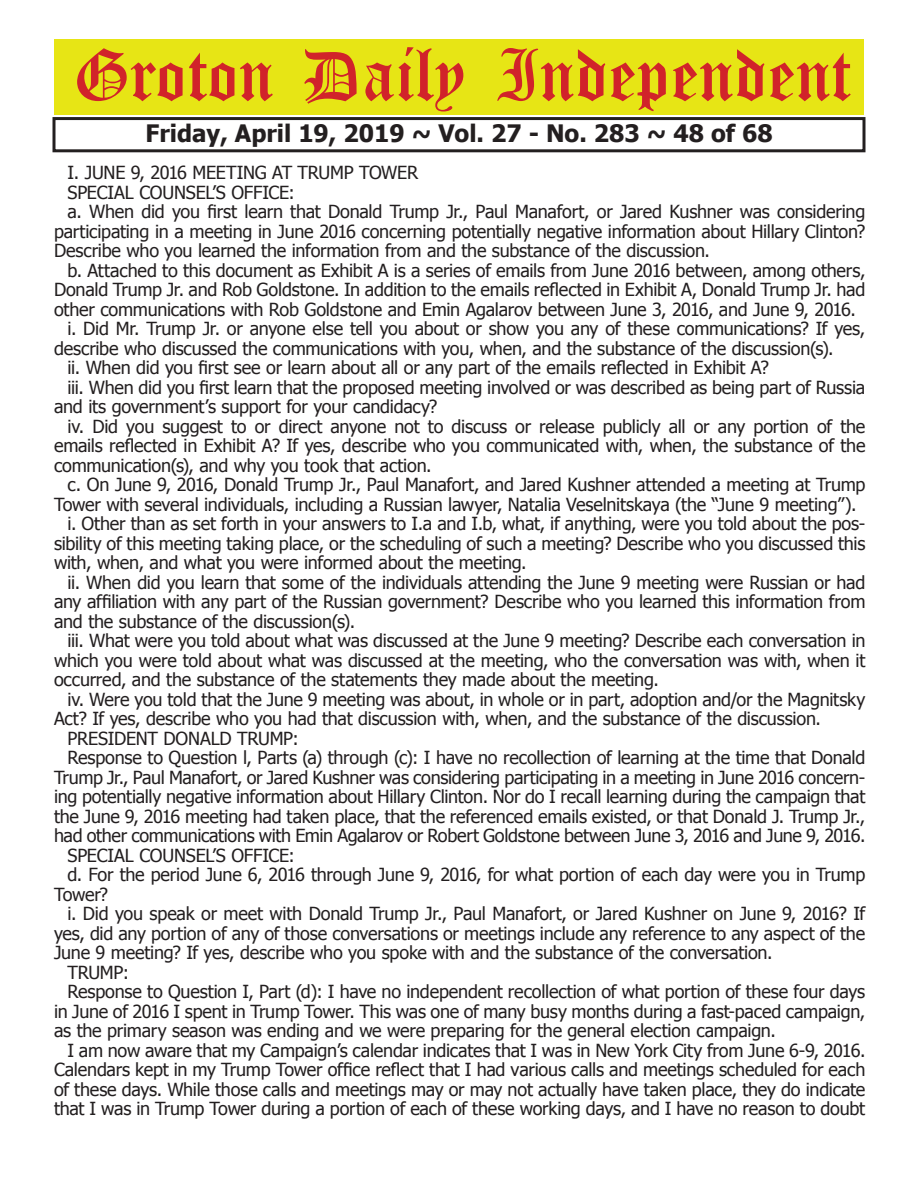
<style>
.page{position:relative;width:918px;height:1188px;background:#fff}
.page>*{position:absolute;margin:0;border:0;box-sizing:border-box;transform-origin:0 0}
.t1{font:54px "Old English Five";color:#d1232a}
.t2{font:700 24px "Tahoma";color:#231f20}
.t3{font:18px "Tahoma";letter-spacing:-.015em;color:#231f20}
</style>
<div class="page">
<div style="left:52px;top:117px;width:814px;height:35px;border:3px solid #231f20"></div>
<div style="left:54px;top:40px;width:810px;height:75px;background:#e7e515"></div>
<h1 class="t1" style="left:73px;top:50px;width:779px">Groton Daily Independent</h1>
<h2 class="t2" style="left:145px;top:116px;width:629px">Friday, April 19, 2019 ~ Vol. 27 - No. 283 ~ 48 of 68</h2>
<p class="t3" style="left:68px;top:161px;width:352px">I. JUNE 9, 2016 MEETING AT TRUMP TOWER</p>
<p class="t3" style="left:68px;top:180px;width:229px">SPECIAL COUNSEL’S OFFICE:</p>
<p class="t3" style="left:68px;top:200px;width:799px">a. When did you first learn that Donald Trump Jr., Paul Manafort, or Jared Kushner was considering</p>
<p class="t3" style="left:54px;top:219px;width:813px">participating in a meeting in June 2016 concerning potentially negative information about Hillary Clinton?</p>
<p class="t3" style="left:54px;top:239px;width:658px">Describe who you learned the information from and the substance of the discussion.</p>
<p class="t3" style="left:68px;top:258px;width:800px">b. Attached to this document as Exhibit A is a series of emails from June 2016 between, among others,</p>
<p class="t3" style="left:54px;top:278px;width:813px">Donald Trump Jr. and Rob Goldstone. In addition to the emails reflected in Exhibit A, Donald Trump Jr. had</p>
<p class="t3" style="left:54px;top:297px;width:804px">other communications with Rob Goldstone and Emin Agalarov between June 3, 2016, and June 9, 2016.</p>
<p class="t3" style="left:68px;top:317px;width:799px">i. Did Mr. Trump Jr. or anyone else tell you about or show you any of these communications? If yes,</p>
<p class="t3" style="left:54px;top:336px;width:781px">describe who discussed the communications with you, when, and the substance of the discussion(s).</p>
<p class="t3" style="left:68px;top:356px;width:703px">ii. When did you first see or learn about all or any part of the emails reflected in Exhibit A?</p>
<p class="t3" style="left:68px;top:375px;width:799px">iii. When did you first learn that the proposed meeting involved or was described as being part of Russia</p>
<p class="t3" style="left:54px;top:395px;width:385px">and its government’s support for your candidacy?</p>
<p class="t3" style="left:68px;top:414px;width:799px">iv. Did you suggest to or direct anyone not to discuss or release publicly all or any portion of the</p>
<p class="t3" style="left:54px;top:434px;width:813px">emails reflected in Exhibit A? If yes, describe who you communicated with, when, the substance of the</p>
<p class="t3" style="left:54px;top:453px;width:379px">communication(s), and why you took that action.</p>
<p class="t3" style="left:68px;top:473px;width:799px">c. On June 9, 2016, Donald Trump Jr., Paul Manafort, and Jared Kushner attended a meeting at Trump</p>
<p class="t3" style="left:54px;top:492px;width:804px">Tower with several individuals, including a Russian lawyer, Natalia Veselnitskaya (the “June 9 meeting”).</p>
<p class="t3" style="left:68px;top:512px;width:799px">i. Other than as set forth in your answers to I.a and I.b, what, if anything, were you told about the pos-</p>
<p class="t3" style="left:54px;top:531px;width:813px">sibility of this meeting taking place, or the scheduling of such a meeting? Describe who you discussed this</p>
<p class="t3" style="left:54px;top:551px;width:474px">with, when, and what you were informed about the meeting.</p>
<p class="t3" style="left:68px;top:570px;width:799px">ii. When did you learn that some of the individuals attending the June 9 meeting were Russian or had</p>
<p class="t3" style="left:54px;top:590px;width:813px">any affiliation with any part of the Russian government? Describe who you learned this information from</p>
<p class="t3" style="left:54px;top:609px;width:303px">and the substance of the discussion(s).</p>
<p class="t3" style="left:68px;top:629px;width:799px">iii. What were you told about what was discussed at the June 9 meeting? Describe each conversation in</p>
<p class="t3" style="left:54px;top:648px;width:813px">which you were told about what was discussed at the meeting, who the conversation was with, when it</p>
<p class="t3" style="left:54px;top:668px;width:606px">occurred, and the substance of the statements they made about the meeting.</p>
<p class="t3" style="left:68px;top:687px;width:799px">iv. Were you told that the June 9 meeting was about, in whole or in part, adoption and/or the Magnitsky</p>
<p class="t3" style="left:54px;top:707px;width:768px">Act? If yes, describe who you had that discussion with, when, and the substance of the discussion.</p>
<p class="t3" style="left:68px;top:726px;width:233px">PRESIDENT DONALD TRUMP:</p>
<p class="t3" style="left:68px;top:746px;width:799px">Response to Question l, Parts (a) through (c): I have no recollection of learning at the time that Donald</p>
<p class="t3" style="left:54px;top:765px;width:813px">Trump Jr., Paul Manafort, or Jared Kushner was considering participating in a meeting in June 2016 concern-</p>
<p class="t3" style="left:54px;top:784px;width:813px">ing potentially negative information about Hillary Clinton. Nor do I recall learning during the campaign that</p>
<p class="t3" style="left:54px;top:804px;width:813px">the June 9, 2016 meeting had taken place, that the referenced emails existed, or that Donald J. Trump Jr.,</p>
<p class="t3" style="left:54px;top:823px;width:813px">had other communications with Emin Agalarov or Robert Goldstone between June 3, 2016 and June 9, 2016.</p>
<p class="t3" style="left:68px;top:843px;width:229px">SPECIAL COUNSEL’S OFFICE:</p>
<p class="t3" style="left:68px;top:862px;width:799px">d. For the period June 6, 2016 through June 9, 2016, for what portion of each day were you in Trump</p>
<p class="t3" style="left:54px;top:882px;width:56px">Tower?</p>
<p class="t3" style="left:68px;top:901px;width:799px">i. Did you speak or meet with Donald Trump Jr., Paul Manafort, or Jared Kushner on June 9, 2016? If</p>
<p class="t3" style="left:54px;top:921px;width:813px">yes, did any portion of any of those conversations or meetings include any reference to any aspect of the</p>
<p class="t3" style="left:54px;top:940px;width:720px">June 9 meeting? If yes, describe who you spoke with and the substance of the conversation.</p>
<p class="t3" style="left:68px;top:960px;width:63px">TRUMP:</p>
<p class="t3" style="left:68px;top:979px;width:799px">Response to Question I, Part (d): I have no independent recollection of what portion of these four days</p>
<p class="t3" style="left:54px;top:999px;width:813px">in June of 2016 I spent in Trump Tower. This was one of many busy months during a fast-paced campaign,</p>
<p class="t3" style="left:54px;top:1018px;width:723px">as the primary season was ending and we were preparing for the general election campaign.</p>
<p class="t3" style="left:68px;top:1038px;width:800px">I am now aware that my Campaign’s calendar indicates that I was in New York City from June 6-9, 2016.</p>
<p class="t3" style="left:54px;top:1057px;width:813px">Calendars kept in my Trump Tower office reflect that I had various calls and meetings scheduled for each</p>
<p class="t3" style="left:54px;top:1077px;width:813px">of these days. While those calls and meetings may or may not actually have taken place, they do indicate</p>
<p class="t3" style="left:54px;top:1096px;width:813px">that I was in Trump Tower during a portion of each of these working days, and I have no reason to doubt</p>
</div>
